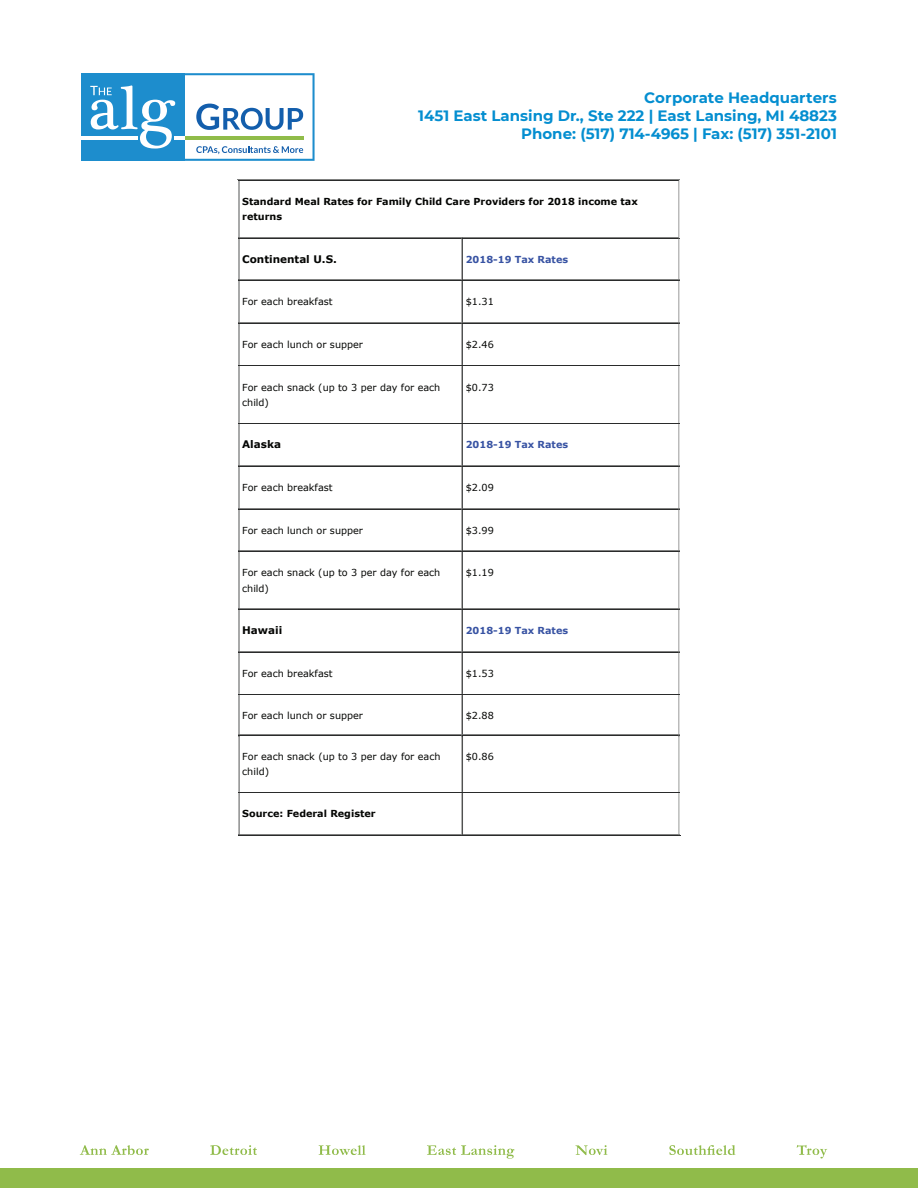
<style>
.page{position:relative;width:918px;height:1188px;background:#fff}
.page>*{position:absolute;margin:0;border:0;box-sizing:border-box;transform-origin:0 0}
.t1{font:700 15px/18px "Montserrat";color:#048ed0;text-align:right}
.t2{font:700 10.5px "Verdana";color:#040503}
.t3{font:9.6px/15.3px "Verdana";color:#040503}
.t4{font:700 9.6px/15.3px "Verdana";color:#040503}
.t5{font:700 9.6px "Verdana";color:#3853a3}
</style>
<div class="page">
<svg style="left:81px;top:73px;width:234px;height:88px"></svg>
<div style="left:0;top:1169px;width:918px;height:19px;background:#90bb4a"></div>
<svg style="left:80px;top:1145px;width:747px;height:14px"></svg>
<hr style="left:238px;top:179px;width:442px;height:1px;background:#808180">
<hr style="left:239px;top:180px;width:440px;height:1px;background:#2a2b2b">
<hr style="left:239px;top:237px;width:440px;height:1px;background:#808180">
<hr style="left:239px;top:238px;width:223px;height:1px;background:#2a2b2b">
<hr style="left:462px;top:238px;width:217px;height:1px;background:#2a2b2b">
<hr style="left:239px;top:280px;width:223px;height:1px;background:#2a2b2b">
<hr style="left:239px;top:322px;width:223px;height:1px;background:#808180">
<hr style="left:462px;top:280px;width:217px;height:1px;background:#2a2b2b">
<hr style="left:462px;top:322px;width:217px;height:1px;background:#808180">
<hr style="left:239px;top:323px;width:223px;height:1px;background:#2a2b2b">
<hr style="left:239px;top:365px;width:223px;height:1px;background:#808180">
<hr style="left:462px;top:323px;width:217px;height:1px;background:#2a2b2b">
<hr style="left:462px;top:365px;width:217px;height:1px;background:#808180">
<hr style="left:239px;top:366px;width:223px;height:1px;background:#2a2b2b">
<hr style="left:462px;top:366px;width:217px;height:1px;background:#2a2b2b">
<hr style="left:239px;top:423px;width:223px;height:1px;background:#2a2b2b">
<hr style="left:239px;top:465px;width:223px;height:1px;background:#808180">
<hr style="left:462px;top:423px;width:217px;height:1px;background:#2a2b2b">
<hr style="left:462px;top:465px;width:217px;height:1px;background:#808180">
<hr style="left:239px;top:466px;width:223px;height:1px;background:#2a2b2b">
<hr style="left:239px;top:508px;width:223px;height:1px;background:#808180">
<hr style="left:462px;top:466px;width:217px;height:1px;background:#2a2b2b">
<hr style="left:462px;top:508px;width:217px;height:1px;background:#808180">
<hr style="left:239px;top:509px;width:223px;height:1px;background:#2a2b2b">
<hr style="left:462px;top:509px;width:217px;height:1px;background:#2a2b2b">
<hr style="left:239px;top:551px;width:223px;height:1px;background:#2a2b2b">
<hr style="left:239px;top:608px;width:223px;height:1px;background:#808180">
<hr style="left:462px;top:551px;width:217px;height:1px;background:#2a2b2b">
<hr style="left:462px;top:608px;width:217px;height:1px;background:#808180">
<hr style="left:239px;top:609px;width:223px;height:1px;background:#2a2b2b">
<hr style="left:239px;top:651px;width:223px;height:1px;background:#808180">
<hr style="left:462px;top:609px;width:217px;height:1px;background:#2a2b2b">
<hr style="left:462px;top:651px;width:217px;height:1px;background:#808180">
<hr style="left:239px;top:652px;width:223px;height:1px;background:#2a2b2b">
<hr style="left:462px;top:652px;width:217px;height:1px;background:#2a2b2b">
<hr style="left:239px;top:694px;width:223px;height:1px;background:#2a2b2b">
<hr style="left:462px;top:694px;width:217px;height:1px;background:#2a2b2b">
<hr style="left:238px;top:835px;width:442px;height:1px;background:#2a2b2b">
<hr style="left:239px;top:734px;width:223px;height:1px;background:#808180">
<hr style="left:462px;top:734px;width:217px;height:1px;background:#808180">
<hr style="left:239px;top:735px;width:223px;height:1px;background:#2a2b2b">
<hr style="left:239px;top:792px;width:223px;height:1px;background:#808180">
<hr style="left:462px;top:735px;width:217px;height:1px;background:#2a2b2b">
<hr style="left:462px;top:792px;width:217px;height:1px;background:#808180">
<hr style="left:239px;top:793px;width:223px;height:1px;background:#2a2b2b">
<hr style="left:239px;top:834px;width:223px;height:1px;background:#808180">
<svg style="left:239px;top:181px;width:1px;height:654px"></svg>
<hr style="left:462px;top:793px;width:217px;height:1px;background:#2a2b2b">
<hr style="left:462px;top:834px;width:217px;height:1px;background:#808180">
<svg style="left:678px;top:180px;width:2px;height:655px"></svg>
<svg style="left:461px;top:238px;width:2px;height:597px"></svg>
<h1 class="t1" style="left:418px;top:88px;width:420px">Corporate Headquarters<br>1451 East Lansing Dr., Ste 222 | East Lansing, MI 48823<br>Phone: (517) 714-4965 | Fax: (517) 351-2101</h1>
<p class="t4" style="left:242px;top:194px;width:397px">Standard Meal Rates for Family Child Care Providers for 2018 income tax returns</p>
<p class="t2" style="left:242px;top:252px;width:96px">Continental U.S.</p>
<p class="t5" style="left:466px;top:253px;width:104px">2018-19 Tax Rates</p>
<p class="t3" style="left:242px;top:294px;width:92px">For each breakfast</p>
<p class="t3" style="left:466px;top:294px;width:30px">$1.31</p>
<p class="t3" style="left:242px;top:337px;width:122px">For each lunch or supper</p>
<p class="t3" style="left:466px;top:337px;width:30px">$2.46</p>
<p class="t3" style="left:242px;top:380px;width:200px">For each snack (up to 3 per day for each child)</p>
<p class="t3" style="left:466px;top:380px;width:30px">$0.73</p>
<p class="t2" style="left:242px;top:438px;width:40px">Alaska</p>
<p class="t5" style="left:466px;top:439px;width:104px">2018-19 Tax Rates</p>
<p class="t3" style="left:242px;top:480px;width:92px">For each breakfast</p>
<p class="t3" style="left:466px;top:480px;width:30px">$2.09</p>
<p class="t3" style="left:242px;top:523px;width:122px">For each lunch or supper</p>
<p class="t3" style="left:466px;top:523px;width:30px">$3.99</p>
<p class="t3" style="left:242px;top:565px;width:200px">For each snack (up to 3 per day for each child)</p>
<p class="t3" style="left:466px;top:565px;width:30px">$1.19</p>
<p class="t2" style="left:242px;top:624px;width:42px">Hawaii</p>
<p class="t5" style="left:466px;top:624px;width:104px">2018-19 Tax Rates</p>
<p class="t3" style="left:242px;top:666px;width:92px">For each breakfast</p>
<p class="t3" style="left:466px;top:666px;width:30px">$1.53</p>
<p class="t3" style="left:242px;top:708px;width:122px">For each lunch or supper</p>
<p class="t3" style="left:466px;top:708px;width:30px">$2.88</p>
<p class="t3" style="left:242px;top:749px;width:200px">For each snack (up to 3 per day for each child)</p>
<p class="t3" style="left:466px;top:749px;width:30px">$0.86</p>
<p class="t4" style="left:242px;top:806px;width:135px">Source: Federal Register</p>
</div>
